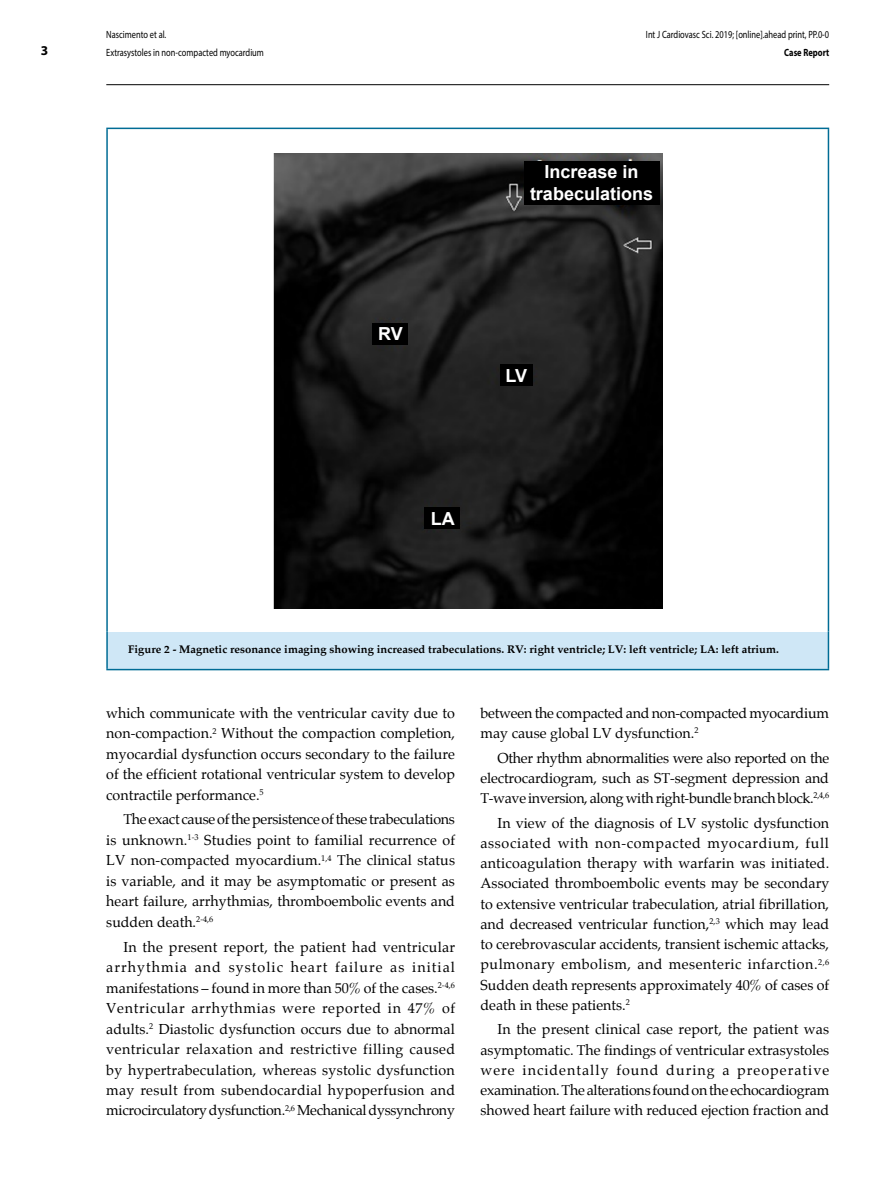
<style>
.page{position:relative;width:893px;height:1191px;background:#fff}
.page>*{position:absolute;margin:0;border:0;box-sizing:border-box;transform-origin:0 0}
.t1{font:700 18px/21.6px "Arial";color:#fff;text-align:center}
.t2{font:14.25px/20.5px "Palatino";color:#000;text-align:justify}
.t3{font:700 13.5px "Myriad Pro";color:#000}
.t4{font:700 11.25px "Palatino";color:#000}
.t5{font:10.5px/18px "Myriad Pro";color:#000;scale:.8 1}
.t6{font:700 10.5px "Myriad Pro";color:#000;scale:.8 1}
</style>
<div class="page">
<hr style="left:106px;top:84px;width:723px;height:1px;background:#000">
<div style="left:107px;top:631px;width:721px;height:38px;background:#cfe7f6"></div>
<hr style="left:106px;top:631px;width:2px;height:38px;background:#006c95">
<hr style="left:828px;top:631px;width:1px;height:38px;background:#006c95">
<hr style="left:106px;top:669px;width:723px;height:1px;background:#006c95">
<hr style="left:106px;top:128px;width:723px;height:1px;background:#006c95">
<hr style="left:106px;top:129px;width:2px;height:502px;background:#006c95">
<hr style="left:828px;top:129px;width:1px;height:502px;background:#006c95">
<img style="left:273px;top:154px;width:389px;height:455px">
<div style="left:500px;top:364px;width:32px;height:22px;background:#000"></div>
<div style="left:372px;top:323px;width:36px;height:21px;background:#000"></div>
<div style="left:424px;top:507px;width:36px;height:22px;background:#000"></div>
<div style="left:524px;top:161px;width:135px;height:43px;background:#000"></div>
<p class="t3" style="left:41px;top:42px;width:9px">3</p>
<p class="t5" style="left:106px;top:25px;width:199px">Nascimento et al.<br>Extrasystoles in non-compacted myocardium</p>
<p class="t5" style="left:646px;top:25px;width:231px">Int J Cardiovasc Sci. 2019; [online].ahead print, PP.0-0</p>
<p class="t6" style="left:784px;top:45px;width:58px">Case Report</p>
<p class="t1" style="left:378px;top:324px;width:26px">RV</p>
<p class="t1" style="left:431px;top:508px;width:25px">LA</p>
<p class="t1" style="left:530px;top:162px;width:125px">Increase in trabeculations</p>
<p class="t1" style="left:505px;top:365px;width:23px">LV</p>
<p class="t4" style="left:128px;top:642px;width:652px">Figure 2 - Magnetic resonance imaging showing increased trabeculations. RV: right ventricle; LV: left ventricle; LA: left atrium.</p>
<p class="t2" style="left:106px;top:703px;width:350px">which communicate with the ventricular cavity due to non-compaction.<sup>2</sup> Without the compaction completion, myocardial dysfunction occurs secondary to the failure of the efficient rotational ventricular system to develop contractile performance.<sup>5</sup></p>
<p class="t2" style="left:106px;top:809px;width:350px;text-indent:17px">The exact cause of the persistence of these trabeculations is unknown.<sup>1-3</sup> Studies point to familial recurrence of LV non-compacted myocardium.<sup>1,4</sup> The clinical status is variable, and it may be asymptomatic or present as heart failure, arrhythmias, thromboembolic events and sudden death.<sup>2-4,6</sup></p>
<p class="t2" style="left:106px;top:936px;width:350px;text-indent:17px">In the present report, the patient had ventricular arrhythmia and systolic heart failure as initial manifestations – found in more than 50% of the cases.<sup>2-4,6<br></sup>Ventricular arrhythmias were reported in 47% of adults.<sup>2</sup> Diastolic dysfunction occurs due to abnormal ventricular relaxation and restrictive filling caused by hypertrabeculation, whereas systolic dysfunction may result from subendocardial hypoperfusion and microcirculatory dysfunction.<sup>2,6</sup> Mechanical dyssynchrony</p>
<p class="t2" style="left:480px;top:703px;width:350px">between the compacted and non-compacted myocardium may cause global LV dysfunction.<sup>2</sup></p>
<p class="t2" style="left:480px;top:748px;width:350px;text-indent:17px">Other rhythm abnormalities were also reported on the electrocardiogram, such as ST-segment depression and T-wave inversion, along with right-bundle branch block.<sup>2,4,6</sup></p>
<p class="t2" style="left:480px;top:813px;width:350px;text-indent:17px">In view of the diagnosis of LV systolic dysfunction associated with non-compacted myocardium, full anticoagulation therapy with warfarin was initiated.<br>Associated thromboembolic events may be secondary to extensive ventricular trabeculation, atrial fibrillation, and decreased ventricular function,<sup>2,3</sup> which may lead to cerebrovascular accidents, transient ischemic attacks, pulmonary embolism, and mesenteric infarction.<sup>2,6<br></sup>Sudden death represents approximately 40% of cases of death in these patients.<sup>2</sup></p>
<p class="t2" style="left:480px;top:1019px;width:350px;text-indent:17px">In the present clinical case report, the patient was asymptomatic. The findings of ventricular extrasystoles were incidentally found during a preoperative examination. The alterations found on the echocardiogram showed heart failure with reduced ejection fraction and</p>
</div>
